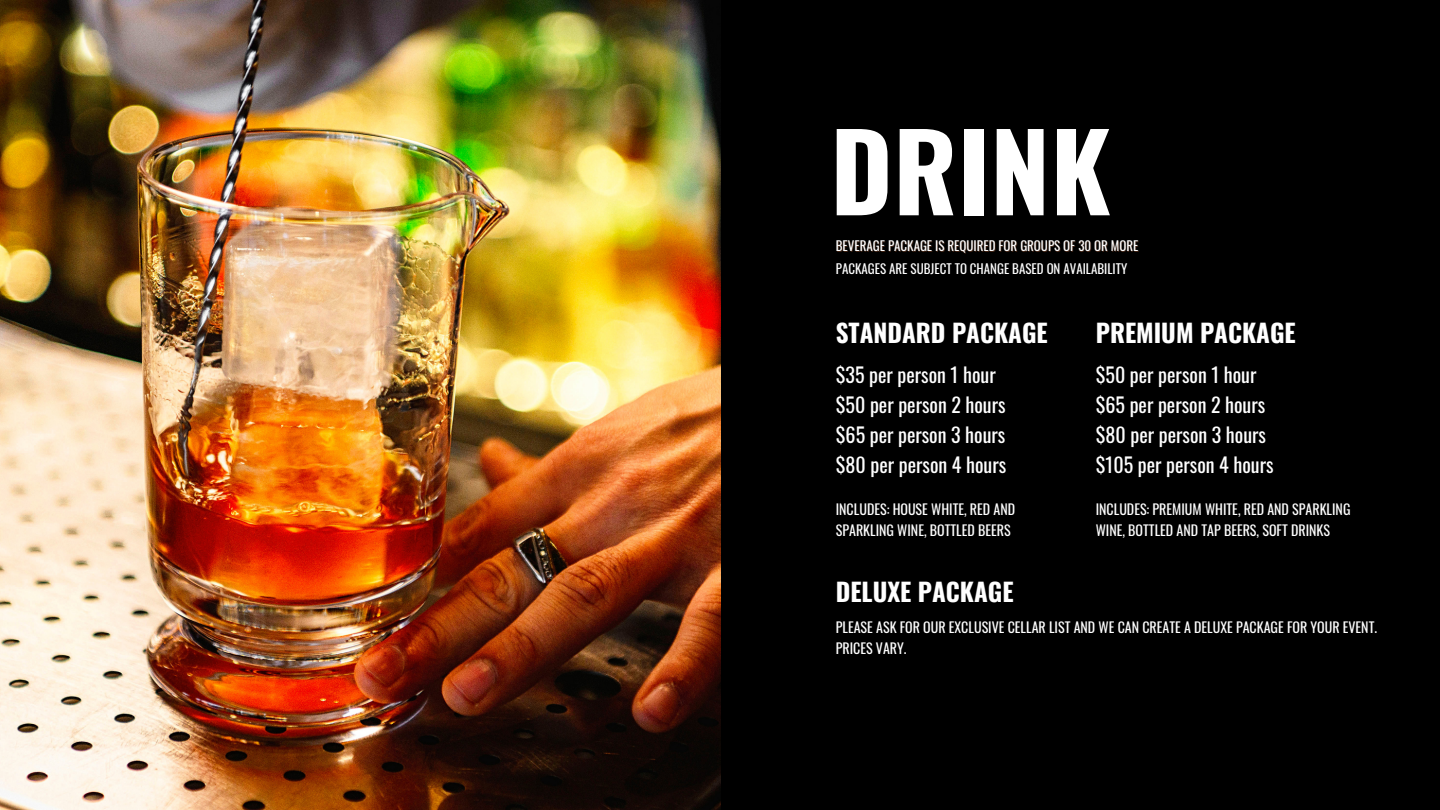
<style>
.page{position:relative;width:1440px;height:810px;background:#000}
.page>*{position:absolute;margin:0;border:0;box-sizing:border-box;transform-origin:0 0}
.t1{font:700 106.5px "Oswald";letter-spacing:.005em;color:#fff}
.t2{font:700 25px "Oswald";color:#fff}
.t3{font:20px "Oswald";color:#fff}
.t4{font:14px/21px "Oswald";color:#fff}
.t5{font:13px "Oswald";color:#fff}
</style>
<div class="page">
<img style="left:0;top:0;width:720px;height:810px">
<p class="t1" style="left:830px;top:88px;width:282px">DRINK</p>
<p class="t5" style="left:836px;top:236px;width:304px">BEVERAGE PACKAGE IS REQUIRED FOR GROUPS OF 30 OR MORE</p>
<p class="t5" style="left:836px;top:259px;width:293px">PACKAGES ARE SUBJECT TO CHANGE BASED ON AVAILABILITY</p>
<p class="t2" style="left:836px;top:313px;width:214px">STANDARD PACKAGE</p>
<p class="t2" style="left:1096px;top:314px;width:202px">PREMIUM PACKAGE</p>
<p class="t3" style="left:836px;top:359px;width:161px">$35 per person 1 hour</p>
<p class="t3" style="left:836px;top:389px;width:171px">$50 per person 2 hours</p>
<p class="t3" style="left:836px;top:419px;width:171px">$65 per person 3 hours</p>
<p class="t3" style="left:836px;top:449px;width:172px">$80 per person 4 hours</p>
<p class="t4" style="left:836px;top:498px;width:181px">INCLUDES: HOUSE WHITE, RED AND<br>SPARKLING WINE, BOTTLED BEERS</p>
<p class="t2" style="left:836px;top:572px;width:179px">DELUXE PACKAGE</p>
<p class="t3" style="left:1096px;top:359px;width:162px">$50 per person 1 hour</p>
<p class="t3" style="left:1096px;top:389px;width:171px">$65 per person 2 hours</p>
<p class="t3" style="left:1096px;top:419px;width:172px">$80 per person 3 hours</p>
<p class="t3" style="left:1096px;top:449px;width:179px">$105 per person 4 hours</p>
<p class="t4" style="left:1096px;top:498px;width:256px">INCLUDES: PREMIUM WHITE, RED AND SPARKLING<br>WINE, BOTTLED AND TAP BEERS, SOFT DRINKS</p>
<p class="t4" style="left:836px;top:616px;width:543px">PLEASE ASK FOR OUR EXCLUSIVE CELLAR LIST AND WE CAN CREATE A DELUXE PACKAGE FOR YOUR EVENT.<br>PRICES VARY.</p>
</div>
